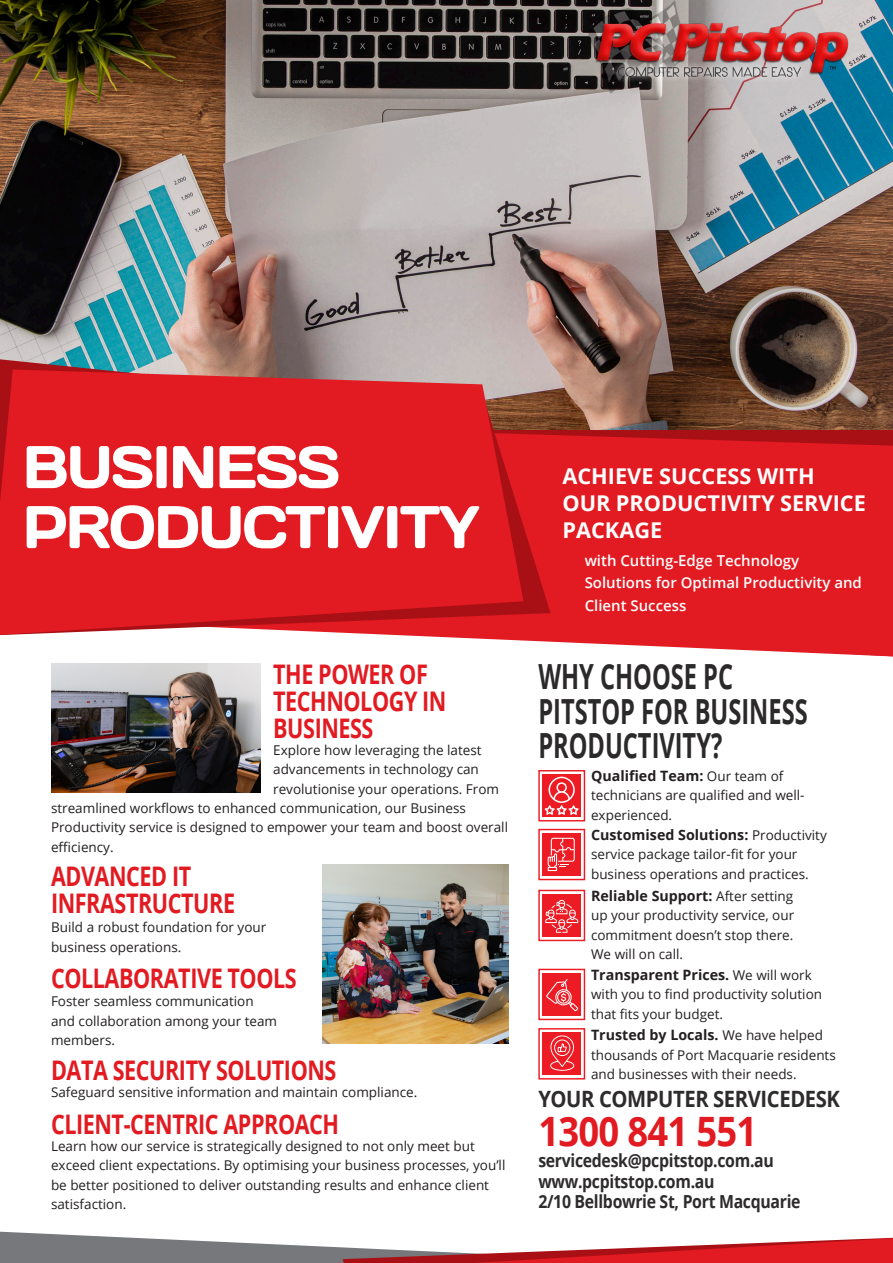
<style>
.page{position:relative;width:893px;height:1263px;background:#fff}
.page>*{position:absolute;margin:0;border:0;box-sizing:border-box;transform-origin:0 0}
.t1{font:60px "Days";letter-spacing:-.025em;color:#fff;scale:.92 1}
.t2{font:700 40.5px "Open Sans";letter-spacing:-.02em;color:#e21a21;scale:.9 1}
.t3{font:700 34.65px/34.5px "Open Sans";color:#2b292a;scale:.68 1}
.t4{font:700 27px/27px "Open Sans";letter-spacing:-.02em;color:#e21a21;scale:.8 1}
.t5{font:700 22.5px "Open Sans";letter-spacing:-.02em;color:#2e2b2c;scale:.9 1}
.t6{font:700 21.75px/27px "Open Sans";color:#fff}
.t7{font:700 18px "Open Sans";letter-spacing:-.02em;color:#2e2b2c;scale:.88 1}
.t8{font:600 15px/22.5px "Open Sans";color:#fff}
.t9{font:700 14.25px "Open Sans";color:#231f20}
.t10{font:13.5px/19.5px "Open Sans";color:#231f20}
.s1{font-weight:400;font-size:13.5px}
</style>
<div class="page">
<img style="left:0;top:0;width:893px;height:430px">
<svg style="left:0;top:432px;width:893px;height:224px;background:#e43c42"></svg>
<svg style="left:0;top:359px;width:550px;height:276px;background:#b55b5b"></svg>
<svg style="left:0;top:369px;width:523px;height:266px;background:#dd2127"></svg>
<svg style="left:0;top:1232px;width:893px;height:31px"></svg>
<img style="left:51px;top:664px;width:209px;height:128px">
<img style="left:322px;top:865px;width:187px;height:179px">
<img style="left:580px;top:0;width:276px;height:101px">
<div style="left:538px;top:770px;width:47px;height:51px;border:1px solid #ed1c24"></div>
<div style="left:542px;top:774px;width:39px;height:43px;background:#ed1c24"></div>
<div style="left:538px;top:829px;width:47px;height:51px;border:1px solid #ed1c24"></div>
<div style="left:542px;top:833px;width:39px;height:43px;background:#ed1c24"></div>
<div style="left:538px;top:890px;width:47px;height:51px;border:1px solid #ed1c24"></div>
<div style="left:542px;top:894px;width:39px;height:43px;background:#ed1c24"></div>
<div style="left:538px;top:969px;width:47px;height:51px;border:1px solid #ed1c24"></div>
<div style="left:542px;top:973px;width:39px;height:43px;background:#ed1c24"></div>
<svg style="left:545px;top:777px;width:34px;height:38px"></svg>
<svg style="left:548px;top:838px;width:27px;height:33px"></svg>
<svg style="left:545px;top:899px;width:33px;height:34px"></svg>
<svg style="left:546px;top:979px;width:32px;height:32px"></svg>
<div style="left:538px;top:1028px;width:47px;height:51px;border:1px solid #ed1c24"></div>
<div style="left:542px;top:1032px;width:39px;height:43px;background:#ed1c24"></div>
<svg style="left:550px;top:1035px;width:25px;height:36px"></svg>
<p class="t1" style="left:23px;top:428px;width:346px">BUSINESS</p>
<p class="t1" style="left:23px;top:488px;width:498px">PRODUCTIVITY</p>
<p class="t4" style="left:273px;top:660px;width:218px">THE POWER OF<br>TECHNOLOGY IN<br>BUSINESS</p>
<p class="t10" style="left:273px;top:740px;width:227px">Explore how leveraging the latest advancements in technology can revolutionise your operations. From</p>
<p class="t10" style="left:51px;top:798px;width:459px">streamlined workflows to enhanced communication, our Business<br>Productivity service is designed to empower your team and boost overall efficiency.</p>
<p class="t4" style="left:51px;top:862px;width:232px">ADVANCED IT<br>INFRASTRUCTURE</p>
<p class="t10" style="left:51px;top:917px;width:217px">Build a robust foundation for your business operations.</p>
<p class="t4" style="left:51px;top:964px;width:309px">COLLABORATIVE TOOLS</p>
<p class="t10" style="left:51px;top:991px;width:228px">Foster seamless communication and collaboration among your team members.</p>
<p class="t4" style="left:51px;top:1056px;width:358px">DATA SECURITY SOLUTIONS</p>
<p class="t4" style="left:51px;top:1110px;width:362px">CLIENT-CENTRIC APPROACH</p>
<p class="t10" style="left:51px;top:1082px;width:368px">Safeguard sensitive information and maintain compliance.</p>
<p class="t10" style="left:51px;top:1136px;width:456px">Learn how our service is strategically designed to not only meet but exceed client expectations. By optimising your business processes, you’ll be better positioned to deliver outstanding results and enhance client satisfaction.</p>
<p class="t6" style="left:562px;top:462px;width:305px">ACHIEVE SUCCESS WITH<br>OUR PRODUCTIVITY SERVICE<br>PACKAGE</p>
<p class="t8" style="left:585px;top:548px;width:279px">with Cutting-Edge Technology<br>Solutions for Optimal Productivity and<br>Client Success</p>
<p class="t3" style="left:538px;top:658px;width:398px">WHY CHOOSE PC<br>PITSTOP FOR BUSINESS<br>PRODUCTIVITY?</p>
<p class="t9" style="left:591px;top:766px;width:194px">Qualified Team: <span class="s1">Our team of</span></p>
<p class="t10" style="left:591px;top:785px;width:215px">technicians are qualified and well&shy;experienced.</p>
<p class="t9" style="left:591px;top:824px;width:237px">Customised Solutions: <span class="s1">Productivity</span></p>
<p class="t10" style="left:591px;top:844px;width:219px">service package tailor-fit for your business operations and practices.</p>
<p class="t9" style="left:591px;top:885px;width:204px">Reliable Support: <span class="s1">After setting</span></p>
<p class="t10" style="left:591px;top:905px;width:205px">up your productivity service, our commitment doesn’t stop there.</p>
<p class="t10" style="left:591px;top:944px;width:94px">We will on call.</p>
<p class="t9" style="left:591px;top:964px;width:222px">Transparent Prices. <span class="s1">We will work</span></p>
<p class="t10" style="left:591px;top:984px;width:233px">with you to find productivity solution that fits your budget.</p>
<p class="t9" style="left:591px;top:1025px;width:233px">Trusted by Locals. <span class="s1">We have helped</span></p>
<p class="t10" style="left:591px;top:1044px;width:246px">thousands of Port Macquarie residents and businesses with their needs.</p>
<p class="t5" style="left:538px;top:1083px;width:337px">YOUR COMPUTER SERVICEDESK</p>
<p class="t2" style="left:538px;top:1102px;width:245px">1300 841 551</p>
<p class="t7" style="left:538px;top:1147px;width:269px">servicedesk@pcpitstop.com.au</p>
<p class="t7" style="left:538px;top:1168px;width:202px">www.pcpitstop.com.au</p>
<p class="t7" style="left:538px;top:1189px;width:299px">2/10 Bellbowrie St, Port Macquarie</p>
</div>
